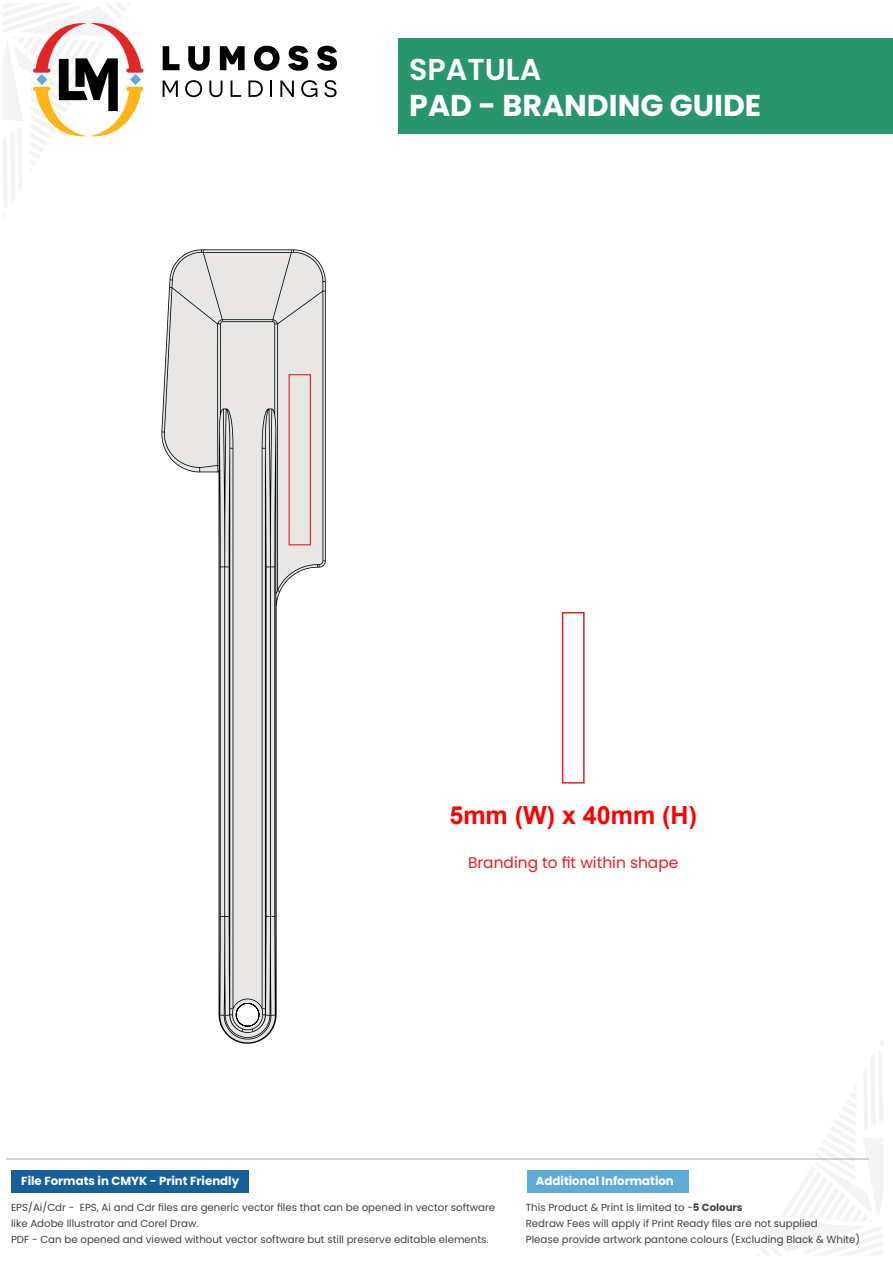
<style>
.page{position:relative;width:893px;height:1263px;background:#fff}
.page>*{position:absolute;margin:0;border:0;box-sizing:border-box;transform-origin:0 0}
.t1{font:700 30.15px "Poppins";color:#fff}
.t2{font:600 30.15px "Poppins";color:#fff}
.t3{font:700 25.05px "Arial";color:#f00}
.t4{font:15.45px "Poppins";color:#ec1c24}
.t5{font:700 11.7px "Poppins";color:#fff}
.t6{font:10.2px/15.9px "Poppins";color:#414042}
.s1{font-weight:700}
</style>
<div class="page">
<svg style="left:755px;top:1040px;width:128px;height:215px"></svg>
<svg style="left:3px;top:3px;width:141px;height:215px"></svg>
<svg style="left:163px;top:46px;width:17px;height:24px"></svg>
<svg style="left:188px;top:46px;width:22px;height:25px"></svg>
<svg style="left:220px;top:46px;width:25px;height:24px"></svg>
<svg style="left:254px;top:46px;width:26px;height:25px"></svg>
<svg style="left:288px;top:46px;width:20px;height:25px"></svg>
<svg style="left:317px;top:46px;width:20px;height:25px"></svg>
<svg style="left:163px;top:80px;width:15px;height:17px"></svg>
<svg style="left:185px;top:80px;width:17px;height:17px"></svg>
<svg style="left:209px;top:80px;width:13px;height:17px"></svg>
<svg style="left:231px;top:80px;width:10px;height:17px"></svg>
<svg style="left:248px;top:80px;width:15px;height:17px"></svg>
<svg style="left:270px;top:80px;width:2px;height:17px"></svg>
<svg style="left:280px;top:80px;width:14px;height:17px"></svg>
<svg style="left:301px;top:80px;width:16px;height:17px"></svg>
<svg style="left:324px;top:80px;width:13px;height:17px"></svg>
<div style="left:528px;top:1170px;width:161px;height:23px;background:#5fabd7"></div>
<div style="left:11px;top:1170px;width:237px;height:23px;background:#15609d"></div>
<hr style="left:6px;top:1159px;width:863px;height:1px;background:#a7a9ac">
<svg style="left:161px;top:249px;width:165px;height:795px"></svg>
<div style="left:289px;top:374px;width:22px;height:171px;border:1px solid #ec1c24"></div>
<div style="left:562px;top:612px;width:23px;height:171px;border:2px solid #ec1c24"></div>
<div style="left:398px;top:39px;width:495px;height:95px;background:#28956d"></div>
<h1 class="t2" style="left:409px;top:52px;width:134px">SPATULA</h1>
<h1 class="t1" style="left:409px;top:88px;width:354px">PAD - BRANDING GUIDE</h1>
<h2 class="t3" style="left:449px;top:797px;width:249px">5mm (W) x 40mm (H)</h2>
<h3 class="t4" style="left:468px;top:853px;width:212px">Branding to fit within shape</h3>
<p class="t5" style="left:21px;top:1174px;width:219px">File Formats in CMYK - Print Friendly</p>
<p class="t6" style="left:11px;top:1199px;width:486px">EPS/Ai/Cdr - EPS, Ai and Cdr files are generic vector files that can be opened in vector software like Adobe Illustrator and Corel Draw.<br>PDF - Can be opened and viewed without vector software but still preserve editable elements.</p>
<p class="t5" style="left:536px;top:1174px;width:139px">Additional Information</p>
<p class="t6" style="left:526px;top:1199px;width:336px">This Product &amp; Print is limited to - <span class="s1">5 Colours<br></span>Redraw Fees will apply if Print Ready files are not supplied<br>Please provide artwork pantone colours (Excluding Black &amp; White)</p>
</div>
